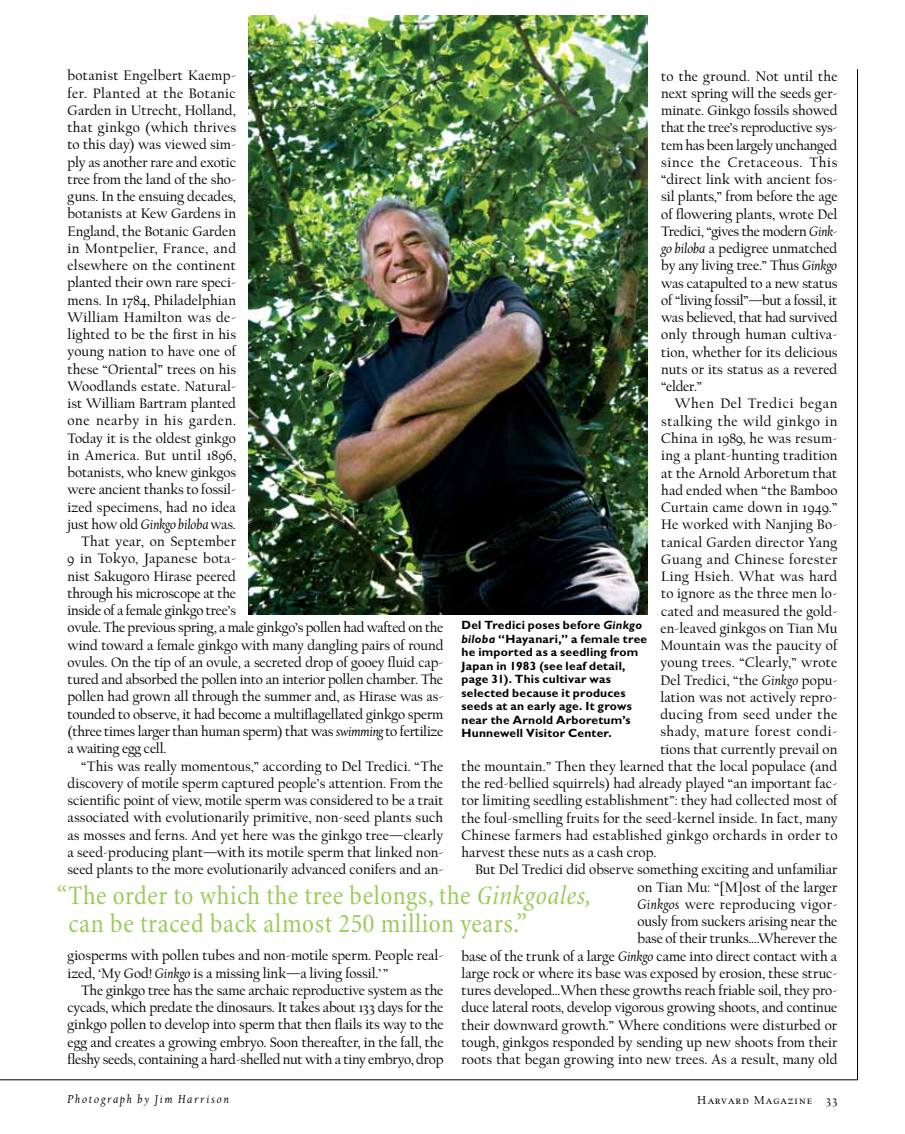
<style>
.page{position:relative;width:905px;height:1134px;background:#fff}
.page>*{position:absolute;margin:0;border:0;box-sizing:border-box;transform-origin:0 0}
.t1{font:condensed 27px/28.5px "Minion";letter-spacing:.02em;color:#98cb55}
.t2{font:14.25px/17.2px "Cal Harvard";letter-spacing:.005em;color:#000;text-align:justify}
.t3{font:14.25px "Cal Harvard";letter-spacing:-.02em;color:#000}
.t4{font:14.25px "Cal Harvard";letter-spacing:.025em;color:#000}
.t5{font:14.25px "Cal Harvard";letter-spacing:-.015em;color:#000}
.t6{font:14.25px "Cal Harvard";letter-spacing:.035em;color:#000}
.t7{font:14.25px "Cal Harvard";letter-spacing:.03em;color:#000}
.t8{font:14.25px "Cal Harvard";letter-spacing:.04em;color:#000}
.t9{font:14.25px "Cal Harvard";letter-spacing:.05em;color:#000}
.t10{font:700 12px/13.5px "Gill Sans Std";letter-spacing:.02em;color:#000}
.t11{font:italic 12px "Cal Harvard";letter-spacing:.15em;color:#000}
.t12{font:12px "Cal Harvard";letter-spacing:.1em;color:#000}
.s1{font-style:italic}
</style>
<div class="page">
<hr style="left:0;top:1080px;width:857px;height:1px;background:#000">
<hr style="left:857px;top:69px;width:1px;height:1011px;background:#000">
<img style="left:248px;top:16px;width:399px;height:599px">
<p class="t2" style="left:68px;top:68px;width:170px">botanist Engelbert Kaemp-</p>
<p class="t7" style="left:68px;top:86px;width:170px">fer. Planted at the Botanic</p>
<p class="t2" style="left:68px;top:102px;width:170px">Garden in Utrecht, Holland,</p>
<p class="t4" style="left:68px;top:120px;width:170px">that ginkgo (which thrives</p>
<p class="t2" style="left:68px;top:137px;width:170px">to this day) was viewed sim-</p>
<p class="t2" style="left:68px;top:154px;width:170px">ply as another rare and exotic</p>
<p class="t2" style="left:68px;top:171px;width:170px">tree from the land of the sho-</p>
<p class="t2" style="left:68px;top:189px;width:170px">guns. In the ensuing decades,</p>
<p class="t2" style="left:68px;top:206px;width:170px">botanists at Kew Gardens in</p>
<p class="t2" style="left:68px;top:223px;width:170px">England, the Botanic Garden</p>
<p class="t4" style="left:68px;top:241px;width:170px">in Montpelier, France, and</p>
<p class="t2" style="left:68px;top:258px;width:170px">elsewhere on the continent</p>
<p class="t2" style="left:68px;top:275px;width:170px">planted their own rare speci-</p>
<p class="t2" style="left:68px;top:292px;width:170px">mens. In 1784, Philadelphian</p>
<p class="t4" style="left:68px;top:310px;width:170px">William Hamilton was de-</p>
<p class="t2" style="left:68px;top:327px;width:170px">lighted to be the first in his</p>
<p class="t2" style="left:68px;top:344px;width:170px">young nation to have one of</p>
<p class="t2" style="left:68px;top:361px;width:170px">these “Oriental” trees on his</p>
<p class="t2" style="left:68px;top:378px;width:170px">Woodlands estate. Natural-</p>
<p class="t2" style="left:68px;top:396px;width:170px">ist William Bartram planted</p>
<p class="t8" style="left:68px;top:413px;width:170px">one nearby in his garden.</p>
<p class="t2" style="left:68px;top:430px;width:170px">Today it is the oldest ginkgo</p>
<p class="t4" style="left:68px;top:448px;width:170px">in America. But until 1896,</p>
<p class="t2" style="left:68px;top:465px;width:170px">botanists, who knew ginkgos</p>
<p class="t2" style="left:68px;top:482px;width:170px">were ancient thanks to fossil-</p>
<p class="t2" style="left:68px;top:499px;width:170px">ized specimens, had no idea</p>
<p class="t2" style="left:68px;top:516px;width:170px">just how old <span class="s1">Ginkgo biloba</span> was.</p>
<p class="t4" style="left:81px;top:534px;width:157px">That year, on September</p>
<p class="t4" style="left:68px;top:552px;width:170px">9 in Tokyo, Japanese bota-</p>
<p class="t2" style="left:68px;top:568px;width:170px">nist Sakugoro Hirase peered</p>
<p class="t5" style="left:68px;top:586px;width:170px">through his microscope at the</p>
<p class="t3" style="left:68px;top:603px;width:170px">inside of a female ginkgo tree’s</p>
<p class="t3" style="left:68px;top:621px;width:377px">ovule. The previous spring, a male ginkgo’s pollen had wafted on the</p>
<p class="t2" style="left:68px;top:637px;width:377px">wind toward a female ginkgo with many dangling pairs of round</p>
<p class="t2" style="left:68px;top:654px;width:377px">ovules. On the tip of an ovule, a secreted drop of gooey fluid cap-</p>
<p class="t3" style="left:68px;top:672px;width:377px">tured and absorbed the pollen into an interior pollen chamber. The</p>
<p class="t2" style="left:68px;top:689px;width:377px">pollen had grown all through the summer and, as Hirase was as-</p>
<p class="t5" style="left:68px;top:707px;width:377px">tounded to observe, it had become a multiflagellated ginkgo sperm</p>
<p class="t3" style="left:68px;top:724px;width:377px">(three times larger than human sperm) that was <span class="s1">swimming</span> to fertilize</p>
<p class="t3" style="left:68px;top:741px;width:100px">a waiting egg cell.</p>
<p class="t2" style="left:81px;top:758px;width:364px">“This was really momentous,” according to Del Tredici. “The</p>
<p class="t2" style="left:68px;top:775px;width:377px">discovery of motile sperm captured people’s attention. From the</p>
<p class="t2" style="left:68px;top:793px;width:377px">scientific point of view, motile sperm was considered to be a trait</p>
<p class="t2" style="left:68px;top:810px;width:377px">associated with evolutionarily primitive, non-seed plants such</p>
<p class="t2" style="left:68px;top:827px;width:377px">as mosses and ferns. And yet here was the ginkgo tree—clearly</p>
<p class="t2" style="left:68px;top:844px;width:377px">a seed-producing plant—with its motile sperm that linked non-</p>
<p class="t2" style="left:68px;top:862px;width:377px">seed plants to the more evolutionarily advanced conifers and an-</p>
<p class="t2" style="left:661px;top:68px;width:178px">to the ground. Not until the next spring will the seeds ger&shy;minate. Ginkgo fossils showed that the tree’s reproductive sys&shy;tem has been largely unchanged since the Cretaceous. This “direct link with ancient fos&shy;sil plants,” from before the age of flowering plants, wrote Del Tredici, “gives the modern <span class="s1">Gink&shy;go biloba</span> a pedigree unmatched by any living tree.” Thus <span class="s1">Ginkgo </span>was catapulted to a new status of “living fossil”—but a fossil, it was believed, that had survived only through human cultiva&shy;tion, whether for its delicious nuts or its status as a revered “elder.”</p>
<p class="t9" style="left:674px;top:397px;width:164px">When Del Tredici began</p>
<p class="t6" style="left:661px;top:414px;width:178px">stalking the wild ginkgo in</p>
<p class="t2" style="left:661px;top:431px;width:178px">China in 1989, he was resum-</p>
<p class="t2" style="left:661px;top:448px;width:178px">ing a plant-hunting tradition</p>
<p class="t2" style="left:661px;top:465px;width:178px">at the Arnold Arboretum that</p>
<p class="t2" style="left:661px;top:482px;width:178px">had ended when “the Bamboo</p>
<p class="t2" style="left:661px;top:500px;width:178px">Curtain came down in 1949.”</p>
<p class="t2" style="left:661px;top:517px;width:178px">He worked with Nanjing Bo-</p>
<p class="t2" style="left:661px;top:534px;width:177px">tanical Garden director Yang</p>
<p class="t7" style="left:661px;top:552px;width:178px">Guang and Chinese forester</p>
<p class="t7" style="left:661px;top:569px;width:178px">Ling Hsieh. What was hard</p>
<p class="t2" style="left:661px;top:586px;width:178px">to ignore as the three men lo-</p>
<p class="t2" style="left:661px;top:603px;width:177px">cated and measured the gold-</p>
<p class="t2" style="left:660px;top:620px;width:179px">en-leaved ginkgos on Tian Mu</p>
<p class="t2" style="left:660px;top:638px;width:179px">Mountain was the paucity of</p>
<p class="t2" style="left:660px;top:655px;width:179px">young trees. “Clearly,” wrote</p>
<p class="t2" style="left:660px;top:672px;width:178px">Del Tredici, “the <span class="s1">Ginkgo</span> popu-</p>
<p class="t2" style="left:660px;top:689px;width:178px">lation was not actively repro-</p>
<p class="t6" style="left:660px;top:707px;width:178px">ducing from seed under the</p>
<p class="t6" style="left:660px;top:724px;width:178px">shady, mature forest condi-</p>
<p class="t2" style="left:660px;top:741px;width:178px">tions that currently prevail on</p>
<p class="t2" style="left:461px;top:758px;width:377px">the mountain.” Then they learned that the local populace (and</p>
<p class="t2" style="left:461px;top:776px;width:377px">the red-bellied squirrels) had already played “an important fac-</p>
<p class="t2" style="left:461px;top:793px;width:377px">tor limiting seedling establishment”: they had collected most of</p>
<p class="t2" style="left:461px;top:810px;width:377px">the foul-smelling fruits for the seed-kernel inside. In fact, many</p>
<p class="t4" style="left:461px;top:828px;width:377px">Chinese farmers had established ginkgo orchards in order to</p>
<p class="t2" style="left:461px;top:845px;width:196px">harvest these nuts as a cash crop.</p>
<p class="t2" style="left:475px;top:862px;width:364px">But Del Tredici did observe something exciting and unfamiliar</p>
<p class="t2" style="left:637px;top:879px;width:201px">on Tian Mu: “[M]ost of the larger</p>
<p class="t4" style="left:637px;top:897px;width:201px"><span class="s1">Ginkgos</span> were reproducing vigor-</p>
<p class="t2" style="left:637px;top:914px;width:201px">ously from suckers arising near the</p>
<p class="t2" style="left:637px;top:931px;width:201px">base of their trunks….Wherever the</p>
<p class="t2" style="left:461px;top:948px;width:377px">base of the trunk of a large <span class="s1">Ginkgo</span> came into direct contact with a</p>
<p class="t2" style="left:461px;top:965px;width:377px">large rock or where its base was exposed by erosion, these struc-</p>
<p class="t2" style="left:461px;top:983px;width:377px">tures developed…When these growths reach friable soil, they pro-</p>
<p class="t2" style="left:461px;top:1000px;width:377px">duce lateral roots, develop vigorous growing shoots, and continue</p>
<p class="t2" style="left:461px;top:1017px;width:377px">their downward growth.” Where conditions were disturbed or</p>
<p class="t2" style="left:461px;top:1035px;width:377px">tough, ginkgos responded by sending up new shoots from their</p>
<p class="t2" style="left:461px;top:1052px;width:377px">roots that began growing into new trees. As a result, many old</p>
<p class="t10" style="left:461px;top:618px;width:187px">Del Tredici poses before <span class="s1">Ginkgo biloba</span> “Hayanari,” a female tree he imported as a seedling from<br>Japan in 1983 (see leaf detail, page 31). This cultivar was selected because it produces seeds at an early age. It grows near the Arnold Arboretum’s<br>Hunnewell Visitor Center.</p>
<h1 class="t1" style="left:68px;top:882px;width:524px;text-indent:-12px">“The order to which the tree belongs, the <span class="s1">Ginkgoales, </span>can be traced back almost 250 million years.”</h1>
<p class="t2" style="left:68px;top:948px;width:377px">giosperms with pollen tubes and non-motile sperm. People real&shy;ized, ‘My God! <span class="s1">Ginkgo</span> is a missing link—a living fossil.’”</p>
<p class="t2" style="left:68px;top:982px;width:377px;text-indent:13px">The ginkgo tree has the same archaic reproductive system as the cycads, which predate the dinosaurs. It takes about 133 days for the ginkgo pollen to develop into sperm that then flails its way to the egg and creates a growing embryo. Soon thereafter, in the fall, the fleshy seeds, containing a hard-shelled nut with a tiny embryo, drop</p>
<p class="t11" style="left:68px;top:1093px;width:163px">Photograph by Jim Harrison</p>
<p class="t12" style="left:697px;top:1094px;width:142px">Harvard Magazine 33</p>
</div>
